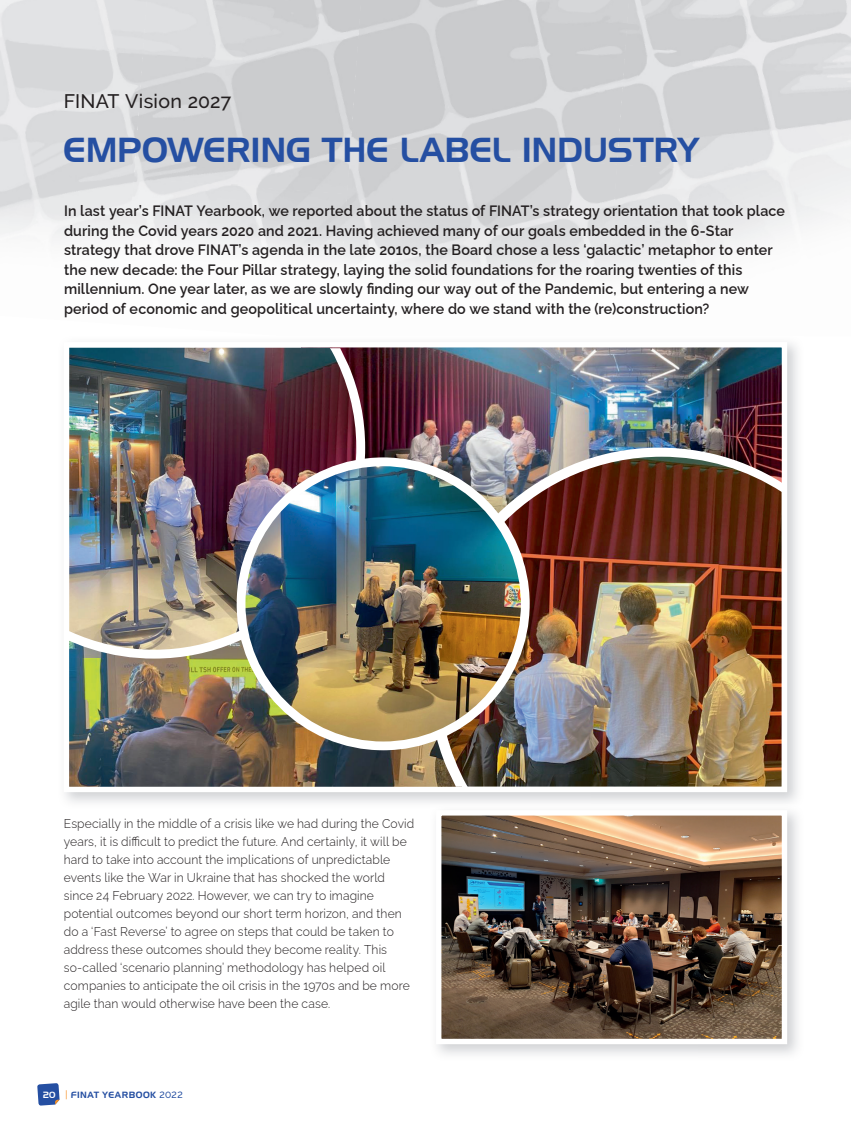
<style>
.page{position:relative;width:851px;height:1127px;background:#fff}
.page>*{position:absolute;margin:0;border:0;box-sizing:border-box;transform-origin:0 0}
.t1{font:34.5px "Slicker";letter-spacing:-.005em;color:#254fa2}
.t2{font:500 19.5px "Raleway";letter-spacing:.015em;color:#231f20}
.t3{font:600 15px/19.5px "Raleway";letter-spacing:.01em;color:#231f20;scale:.95 1}
.t4{font:300 12.75px/18px "Raleway";letter-spacing:.01em;color:#231f20;scale:.95 1}
.t5{font:9px "Slicker";letter-spacing:.055em;color:#254fa2}
.s1{color:#fff}
.s2{font-family:"Frutiger";font-weight:300;color:#f79328}
.s3{font-family:"Raleway";font-weight:500}
</style>
<div class="page">
<img style="left:630px;top:0;width:220px;height:164px">
<img style="left:362px;top:0;width:268px;height:164px">
<img style="left:148px;top:0;width:214px;height:178px">
<img style="left:0;top:0;width:148px;height:242px">
<img style="left:336px;top:145px;width:281px;height:148px">
<img style="left:123px;top:178px;width:224px;height:115px">
<svg style="left:37px;top:1083px;width:23px;height:23px"></svg>
<img style="left:61px;top:339px;width:728px;height:456px">
<img style="left:433px;top:807px;width:356px;height:240px">
<h2 class="t2" style="left:64px;top:90px;width:169px">FINAT Vision 2027</h2>
<h1 class="t1" style="left:63px;top:130px;width:636px">EMPOWERING THE LABEL INDUSTRY</h1>
<p class="t3" style="left:64px;top:199px;width:760px">In last year’s FINAT Yearbook, we reported about the status of FINAT’s strategy orientation that took place during the Covid years 2020 and 2021. Having achieved many of our goals embedded in the 6-Star strategy that drove FINAT’s agenda in the late 2010s, the Board chose a less ‘galactic’ metaphor to enter the new decade: the Four Pillar strategy, laying the solid foundations for the roaring twenties of this millennium. One year later, as we are slowly finding our way out of the Pandemic, but entering a new period of economic and geopolitical uncertainty, where do we stand with the (re)construction?</p>
<p class="t4" style="left:64px;top:813px;width:370px">Especially in the middle of a crisis like we had during the Covid years, it is difficult to predict the future. And certainly, it will be hard to take into account the implications of unpredictable events like the War in Ukraine that has shocked the world since 24 February 2022. However, we can try to imagine potential outcomes beyond our short term horizon, and then do a ‘Fast Reverse’ to agree on steps that could be taken to address these outcomes should they become reality. This so-called ‘scenario planning’ methodology has helped oil companies to anticipate the oil crisis in the 1970s and be more agile than would otherwise have been the case.</p>
<p class="t5" style="left:43px;top:1090px;width:141px"><span class="s1">20</span> <span class="s2">|</span> FINAT YEARBOOK <span class="s3">2022</span></p>
</div>
